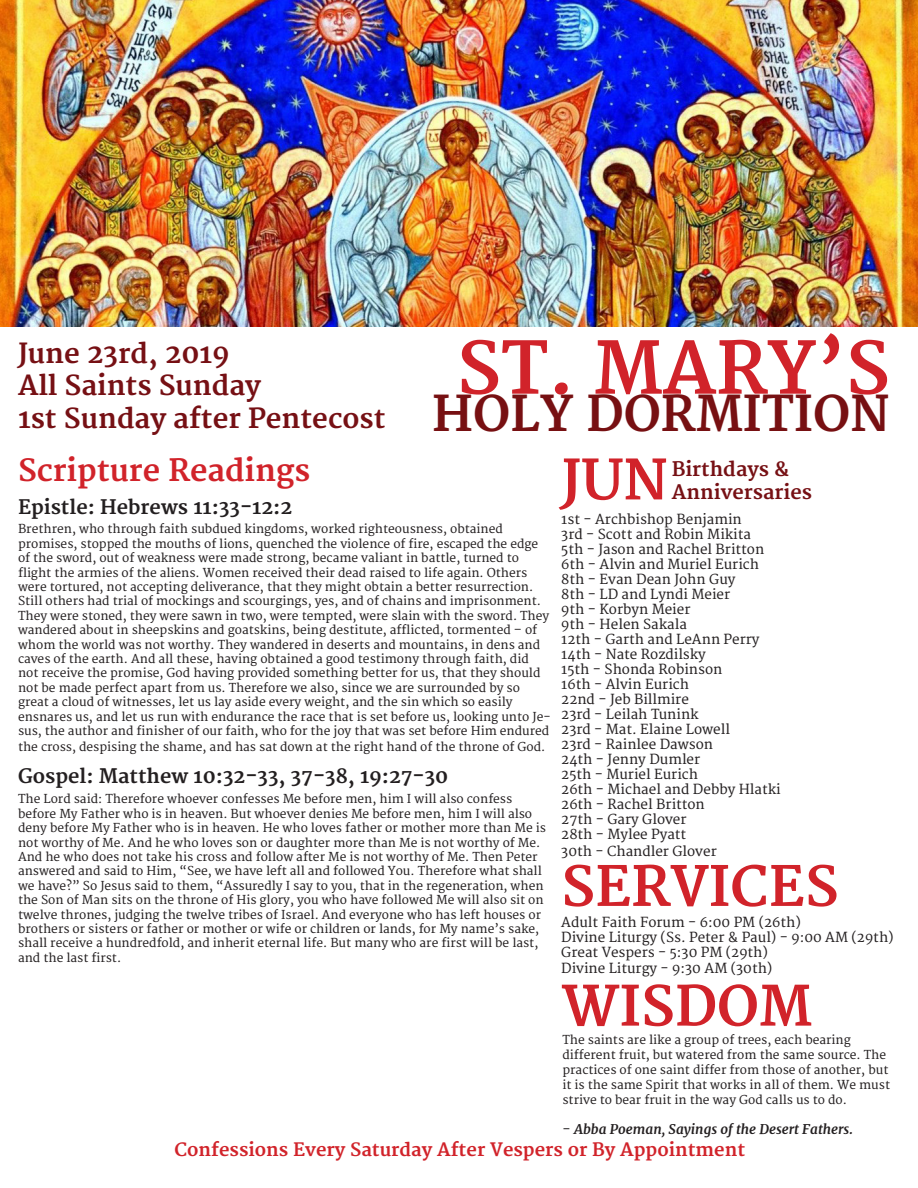
<style>
.page{position:relative;width:918px;height:1188px;background:#fff}
.page>*{position:absolute;margin:0;border:0;box-sizing:border-box;transform-origin:0 0}
.t1{font:700 70.5px "Merriweather";color:#d1232a}
.t2{font:700 54px "Merriweather";color:#d1232a}
.t3{font:700 48px "Merriweather";color:#771012}
.t4{font:700 30px "Merriweather";color:#d1232a}
.t5{font:700 27px "Merriweather";color:#761014}
.t6{font:700 19.5px "Merriweather";color:#231f20}
.t7{font:700 19.5px "Merriweather";color:#761014}
.t8{font:700 18px "Merriweather";color:#d1232a}
.t9{font:13.5px "Merriweather";color:#231f20}
.t10{font:italic 700 13.5px "Merriweather";color:#231f20}
.t11{font:12px/14.4px "Merriweather";color:#231f20}
.s1{font-weight:400;font-style:normal}
</style>
<div class="page">
<img style="left:0;top:0;width:918px;height:327px">
<p class="t1" style="left:457px;top:328px;width:434px">ST. MARY’S</p>
<p class="t3" style="left:432px;top:386px;width:459px">HOLY DORMITION</p>
<p class="t5" style="left:18px;top:337px;width:213px">June 23rd, 2019</p>
<p class="t5" style="left:18px;top:370px;width:244px">All Saints Sunday</p>
<p class="t5" style="left:18px;top:402px;width:369px">1st Sunday after Pentecost</p>
<p class="t4" style="left:18px;top:453px;width:294px">Scripture Readings</p>
<p class="t6" style="left:18px;top:496px;width:276px">Epistle: Hebrews 11:33-12:2</p>
<p class="t11" style="left:18px;top:522px;width:534px">Brethren, who through faith subdued kingdoms, worked righteousness, obtained promises, stopped the mouths of lions, quenched the violence of fire, escaped the edge of the sword, out of weakness were made strong, became valiant in battle, turned to flight the armies of the aliens. Women received their dead raised to life again. Others were tortured, not accepting deliverance, that they might obtain a better resurrection.<br>Still others had trial of mockings and scourgings, yes, and of chains and imprisonment.<br>They were stoned, they were sawn in two, were tempted, were slain with the sword. They wandered about in sheepskins and goatskins, being destitute, afflicted, tormented – of whom the world was not worthy. They wandered in deserts and mountains, in dens and caves of the earth. And all these, having obtained a good testimony through faith, did not receive the promise, God having provided something better for us, that they should not be made perfect apart from us. Therefore we also, since we are surrounded by so great a cloud of witnesses, let us lay aside every weight, and the sin which so easily ensnares us, and let us run with endurance the race that is set before us, looking unto Je&shy;sus, the author and finisher of our faith, who for the joy that was set before Him endured</p>
<p class="t11" style="left:18px;top:740px;width:529px">the cross, despising the shame, and has sat down at the right hand of the throne of God.</p>
<p class="t6" style="left:18px;top:765px;width:432px">Gospel: Matthew 10:32-33, 37-38, 19:27-30</p>
<p class="t11" style="left:18px;top:792px;width:529px">The Lord said: Therefore whoever confesses Me before men, him I will also confess before My Father who is in heaven. But whoever denies Me before men, him I will also deny before My Father who is in heaven. He who loves father or mother more than Me is not worthy of Me. And he who loves son or daughter more than Me is not worthy of Me.<br>And he who does not take his cross and follow after Me is not worthy of Me. Then Peter answered and said to Him, “See, we have left all and followed You. Therefore what shall we have?” So Jesus said to them, “Assuredly I say to you, that in the regeneration, when the Son of Man sits on the throne of His glory, you who have followed Me will also sit on twelve thrones, judging the twelve tribes of Israel. And everyone who has left houses or brothers or sisters or father or mother or wife or children or lands, for My name’s sake, shall receive a hundredfold, and inherit eternal life. But many who are first will be last, and the last first.</p>
<p class="t2" style="left:561px;top:449px;width:108px">JUN</p>
<p class="t7" style="left:672px;top:457px;width:119px">Birthdays &amp;</p>
<p class="t7" style="left:672px;top:481px;width:142px">Anniversaries</p>
<p class="t9" style="left:561px;top:512px;width:182px">1st - Archbishop Benjamin</p>
<p class="t9" style="left:561px;top:527px;width:191px">3rd - Scott and Robin Mikita</p>
<p class="t9" style="left:561px;top:542px;width:204px">5th - Jason and Rachel Britton</p>
<p class="t9" style="left:561px;top:557px;width:199px">6th - Alvin and Muriel Eurich</p>
<p class="t9" style="left:561px;top:572px;width:176px">8th - Evan Dean John Guy</p>
<p class="t9" style="left:561px;top:587px;width:170px">8th - LD and Lyndi Meier</p>
<p class="t9" style="left:561px;top:602px;width:131px">9th - Korbyn Meier</p>
<p class="t9" style="left:561px;top:617px;width:127px">9th - Helen Sakala</p>
<p class="t9" style="left:561px;top:632px;width:200px">12th - Garth and LeAnn Perry</p>
<p class="t9" style="left:561px;top:647px;width:146px">14th - Nate Rozdilsky</p>
<p class="t9" style="left:561px;top:662px;width:163px">15th - Shonda Robinson</p>
<p class="t9" style="left:561px;top:677px;width:129px">16th - Alvin Eurich</p>
<p class="t9" style="left:561px;top:692px;width:129px">22nd - Jeb Billmire</p>
<p class="t9" style="left:561px;top:707px;width:139px">23rd - Leilah Tunink</p>
<p class="t9" style="left:561px;top:722px;width:170px">23rd - Mat. Elaine Lowell</p>
<p class="t9" style="left:561px;top:737px;width:153px">23rd - Rainlee Dawson</p>
<p class="t9" style="left:561px;top:752px;width:140px">24th - Jenny Dumler</p>
<p class="t9" style="left:561px;top:767px;width:138px">25th - Muriel Eurich</p>
<p class="t9" style="left:561px;top:782px;width:221px">26th - Michael and Debby Hlatki</p>
<p class="t9" style="left:561px;top:797px;width:145px">26th - Rachel Britton</p>
<p class="t9" style="left:561px;top:812px;width:127px">27th - Gary Glover</p>
<p class="t9" style="left:561px;top:827px;width:127px">28th - Mylee Pyatt</p>
<p class="t9" style="left:561px;top:843px;width:157px">30th - Chandler Glover</p>
<p class="t2" style="left:561px;top:855px;width:279px">SERVICES</p>
<p class="t9" style="left:561px;top:914px;width:241px">Adult Faith Forum - 6:00 PM (26th)</p>
<p class="t9" style="left:561px;top:929px;width:334px">Divine Liturgy (Ss. Peter &amp; Paul) - 9:00 AM (29th)</p>
<p class="t9" style="left:561px;top:944px;width:208px">Great Vespers - 5:30 PM (29th)</p>
<p class="t9" style="left:561px;top:961px;width:213px">Divine Liturgy - 9:30 AM (30th)</p>
<p class="t2" style="left:562px;top:975px;width:252px">WISDOM</p>
<p class="t11" style="left:562px;top:1033px;width:290px">The saints are like a group of trees, each bearing</p>
<p class="t11" style="left:562px;top:1048px;width:329px;line-height:15px">different fruit, but watered from the same source. The practices of one saint differ from those of another, but it is the same Spirit that works in all of them. We must strive to bear fruit in the way God calls us to do.</p>
<p class="t10" style="left:562px;top:1121px;width:292px"><span class="s1">-</span> Abba Poeman, Sayings of the Desert Fathers.</p>
<p class="t8" style="left:174px;top:1139px;width:572px">Confessions Every Saturday After Vespers or By Appointment</p>
</div>
